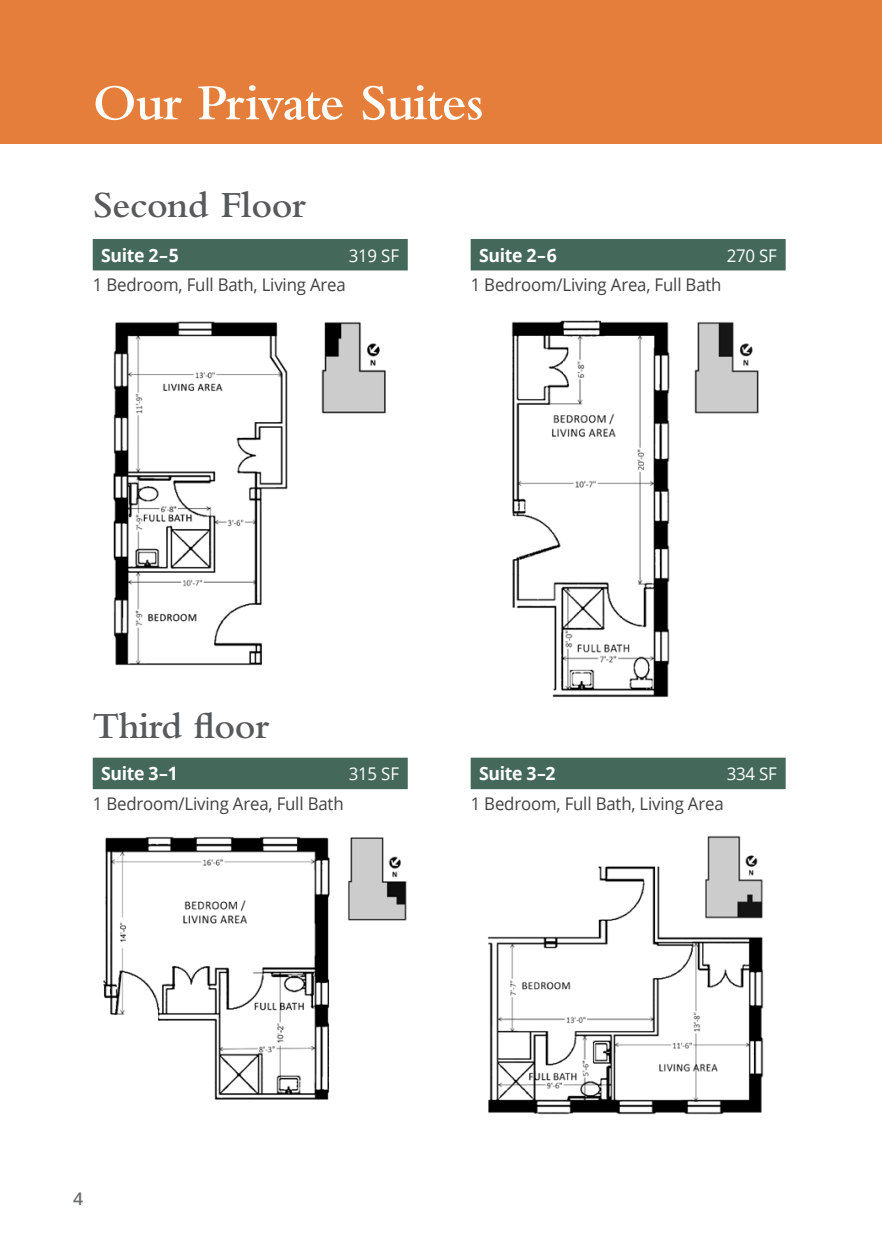
<style>
.page{position:relative;width:882px;height:1260px;background:#fff}
.page>*{position:absolute;margin:0;border:0;box-sizing:border-box;transform-origin:0 0}
.t1{font:600 52.5px "Bembo Std";letter-spacing:-.02em;color:#fff}
.t2{font:600 38.5px "Bembo Std";letter-spacing:-.01em;color:#58595b}
.t3{font:700 18.38px "Open Sans";letter-spacing:-.02em;color:#fff;scale:.96 1}
.t4{font:17.5px "Open Sans";letter-spacing:-.01em;color:#414042;scale:.96 1}
.t5{font:17.5px "Open Sans";letter-spacing:-.01em;color:#fff;scale:.96 1}
.t6{font:600 17.5px "Open Sans";color:#6d6e71}
</style>
<div class="page">
<div style="left:0;top:0;width:882px;height:143px;background:#e67e3b"></div>
<img style="left:113px;top:321px;width:273px;height:345px">
<img style="left:103px;top:836px;width:304px;height:264px">
<div style="left:93px;top:239px;width:315px;height:31px;background:#44695a"></div>
<div style="left:93px;top:758px;width:315px;height:31px;background:#44695a"></div>
<img style="left:488px;top:835px;width:276px;height:280px">
<div style="left:471px;top:239px;width:315px;height:31px;background:#44695a"></div>
<div style="left:471px;top:758px;width:315px;height:31px;background:#44695a"></div>
<img style="left:511px;top:320px;width:248px;height:377px">
<img style="left:175px;top:899px;width:81px;height:33px">
<h1 class="t1" style="left:93px;top:74px;width:393px">Our Private Suites</h1>
<h2 class="t2" style="left:93px;top:184px;width:215px">Second Floor</h2>
<p class="t3" style="left:101px;top:242px;width:82px">Suite 2–5</p>
<p class="t5" style="left:349px;top:243px;width:54px">319 SF</p>
<p class="t4" style="left:93px;top:273px;width:265px">1 Bedroom, Full Bath, Living Area</p>
<p class="t3" style="left:479px;top:242px;width:82px">Suite 2–6</p>
<p class="t5" style="left:727px;top:243px;width:54px">270 SF</p>
<p class="t4" style="left:471px;top:273px;width:263px">1 Bedroom/Living Area, Full Bath</p>
<h2 class="t2" style="left:93px;top:704px;width:178px">Third floor</h2>
<p class="t3" style="left:101px;top:761px;width:81px">Suite 3–1</p>
<p class="t5" style="left:349px;top:762px;width:54px">315 SF</p>
<p class="t4" style="left:93px;top:792px;width:263px">1 Bedroom/Living Area, Full Bath</p>
<p class="t3" style="left:479px;top:761px;width:81px">Suite 3–2</p>
<p class="t5" style="left:727px;top:762px;width:54px">334 SF</p>
<p class="t4" style="left:471px;top:792px;width:265px">1 Bedroom, Full Bath, Living Area</p>
<p class="t6" style="left:73px;top:1186px;width:11px">4</p>
</div>
